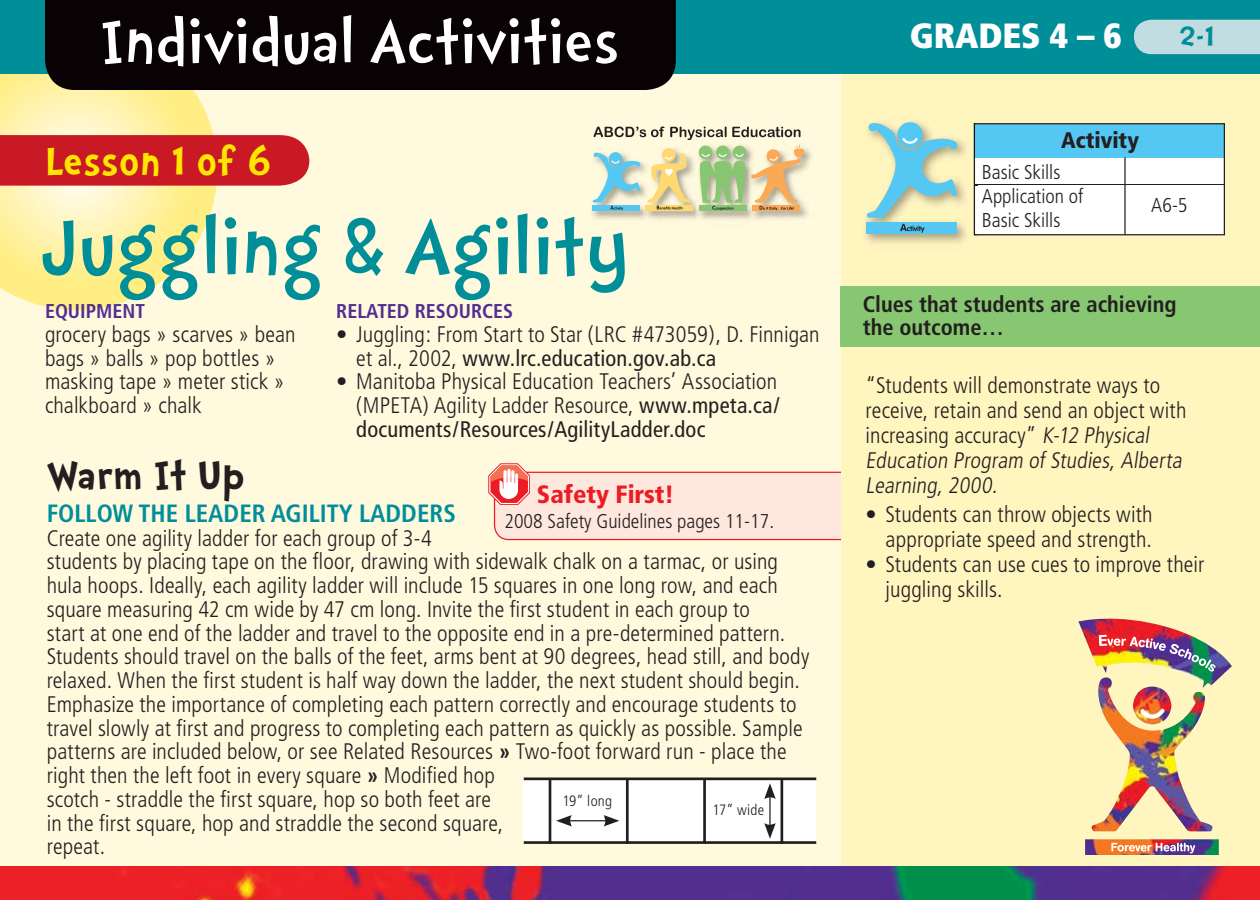
<style>
.page{position:relative;width:1260px;height:900px;background:#fff}
.page>*{position:absolute;margin:0;border:0;box-sizing:border-box;transform-origin:0 0}
.t1{font:300 95px "Dr Seuss";color:#008e99}
.t2{font:300 75px "Dr Seuss";color:#fff}
.t3{font:700 50px "Dr Seuss";color:#ffe600}
.t4{font:700 50px "Dr Seuss";color:#231f20}
.t5{font:900 condensed 35px "Frutiger";color:#fff}
.t6{font:700 35px "Dr Seuss";color:#008e99}
.t7{font:700 condensed 25px "Frutiger";color:#008e99}
.t8{font:900 condensed 25px "Frutiger";color:#ed1c24}
.t9{font:300 condensed 22.5px/23.8px "Frutiger";letter-spacing:.005em;color:#231f20}
.t10{font:700 condensed 22.5px/22.5px "Frutiger";color:#231f20}
.t11{font:900 condensed 22.5px "Frutiger";color:#231f20}
.t12{font:300 condensed 20px/24px "Frutiger";color:#231f20}
.t13{font:700 condensed 20px "Frutiger";color:#522e91}
.t14{font:300 condensed 15px "Frutiger";letter-spacing:.02em;color:#231f20}
.s1{font-weight:400}
.s2{font-weight:700}
</style>
<div class="page">
<div style="left:0;top:47px;width:1260px;height:853px;background:#fff9de"></div>
<svg style="left:0;top:73px;width:217px;height:237px"></svg>
<div style="left:495px;top:472px;width:370px;height:68px;background:#fee7dc;border-radius:14px"></div>
<div style="left:494px;top:472px;width:371px;height:68px;border:1px solid #ed1c24;border-radius:14px"></div>
<svg style="left:489px;top:464px;width:41px;height:41px"></svg>
<div style="left:841px;top:2px;width:419px;height:898px;background:#fff5bf"></div>
<div style="left:0;top:0;width:1260px;height:73px;background:#008e99"></div>
<img style="left:0;top:866px;width:1260px;height:34px">
<img style="left:592px;top:210px;width:51px;height:9px">
<div style="left:592px;top:205px;width:48px;height:6px;background:#55c7f3"></div>
<img style="left:643px;top:210px;width:54px;height:9px">
<div style="left:645px;top:205px;width:48px;height:6px;background:#ffd86f"></div>
<div style="left:699px;top:205px;width:47px;height:6px;background:#87c771"></div>
<img style="left:749px;top:148px;width:63px;height:73px">
<div style="left:752px;top:205px;width:48px;height:6px;background:#faa956"></div>
<svg style="left:592px;top:127px;width:212px;height:83px"></svg>
<div style="left:45px;top:0;width:631px;height:90px;background:#090204"></div>
<div style="left:0;top:135px;width:309px;height:51px;background:#c81924"></div>
<div style="left:1134px;top:20px;width:126px;height:34px;background:#c2dde1"></div>
<img style="left:1078px;top:619px;width:154px;height:236px">
<svg style="left:1140px;top:709px;width:24px;height:10px"></svg>
<img style="left:1099px;top:635px;width:117px;height:37px">
<svg style="left:1111px;top:843px;width:84px;height:10px"></svg>
<div style="left:840px;top:286px;width:420px;height:61px;background:#87c771"></div>
<img style="left:865px;top:123px;width:112px;height:120px">
<svg style="left:974px;top:123px;width:251px;height:112px"></svg>
<svg style="left:866px;top:122px;width:92px;height:96px"></svg>
<div style="left:866px;top:223px;width:91px;height:11px;background:#55c7f3"></div>
<svg style="left:900px;top:224px;width:24px;height:9px"></svg>
<div style="left:524px;top:778px;width:292px;height:65px;background:#fff"></div>
<hr style="left:524px;top:777px;width:292px;height:3px;background:#231f20">
<hr style="left:524px;top:841px;width:292px;height:3px;background:#231f20">
<hr style="left:549px;top:778px;width:2px;height:66px;background:#231f20">
<hr style="left:626px;top:778px;width:3px;height:66px;background:#231f20">
<hr style="left:703px;top:778px;width:3px;height:66px;background:#231f20">
<hr style="left:781px;top:778px;width:2px;height:66px;background:#231f20">
<hr style="left:568px;top:820px;width:40px;height:1px;background:#231f20">
<svg style="left:556px;top:815px;width:16px;height:12px"></svg>
<svg style="left:604px;top:815px;width:15px;height:12px"></svg>
<hr style="left:769px;top:795px;width:2px;height:32px;background:#231f20">
<svg style="left:764px;top:783px;width:12px;height:16px"></svg>
<svg style="left:764px;top:823px;width:12px;height:16px"></svg>
<h2 class="t2" style="left:100px;top:4px;width:521px">Individual Activities</h2>
<h3 class="t5" style="left:910px;top:15px;width:214px">GRADES 4 – 6</h3>
<h3 class="t6" style="left:1179px;top:19px;width:37px">2-1</h3>
<h3 class="t3" style="left:45px;top:136px;width:228px">Lesson 1 of 6</h3>
<h1 class="t1" style="left:41px;top:200px;width:589px">Juggling &amp; Agility</h1>
<p class="t13" style="left:45px;top:299px;width:101px">EQUIPMENT</p>
<p class="t9" style="left:45px;top:323px;width:252px">grocery bags » scarves » bean bags » balls » pop bottles » masking tape » meter stick » chalkboard » chalk</p>
<p class="t13" style="left:336px;top:299px;width:179px">RELATED RESOURCES</p>
<p class="t9" style="left:356px;top:323px;width:465px;text-indent:-20px">• Juggling: From Start to Star (LRC #473059), D. Finnigan et al., 2002, <span class="s1">www.lrc.education.gov.ab.ca</span></p>
<p class="t9" style="left:356px;top:370px;width:425px;text-align:justify;text-indent:-20px">• Manitoba Physical Education Teachers’ Association (MPETA) Agility Ladder Resource, <span class="s1">www.mpeta.ca/ documents/Resources/AgilityLadder.doc</span></p>
<h3 class="t4" style="left:47px;top:450px;width:200px">Warm It Up</h3>
<p class="t8" style="left:537px;top:479px;width:139px">Safety First!</p>
<p class="t12" style="left:504px;top:509px;width:271px">2008 Safety Guidelines pages 11-17.</p>
<p class="t7" style="left:47px;top:498px;width:411px">FOLLOW THE LEADER AGILITY LADDERS</p>
<p class="t9" style="left:47px;top:526px;width:764px">Create one agility ladder for each group of 3-4<br>students by placing tape on the floor, drawing with sidewalk chalk on a tarmac, or using hula hoops. Ideally, each agility ladder will include 15 squares in one long row, and each square measuring 42 cm wide by 47 cm long. Invite the first student in each group to<br>start at one end of the ladder and travel to the opposite end in a pre-determined pattern.<br>Students should travel on the balls of the feet, arms bent at 90 degrees, head still, and body relaxed. When the first student is half way down the ladder, the next student should begin.<br>Emphasize the importance of completing each pattern correctly and encourage students to travel slowly at first and progress to completing each pattern as quickly as possible. Sample patterns are included below, or see Related Resources <span class="s2">»</span> Two-foot forward run - place the right then the left foot in every square <span class="s2">»</span> Modified hop<br>scotch - straddle the first square, hop so both feet are<br>in the first square, hop and straddle the second square,<br>repeat.</p>
<p class="t14" style="left:562px;top:792px;width:51px">19” long</p>
<p class="t14" style="left:712px;top:801px;width:53px">17” wide</p>
<p class="t11" style="left:1061px;top:127px;width:79px">Activity</p>
<p class="t12" style="left:982px;top:161px;width:103px">Basic Skills<br>Application of<br>Basic Skills</p>
<p class="t12" style="left:1151px;top:194px;width:38px">A6-5</p>
<p class="t10" style="left:863px;top:293px;width:315px">Clues that students are achieving the outcome…</p>
<p class="t9" style="left:866px;top:373px;width:322px;line-height:25px">“Students will demonstrate ways to receive, retain and send an object with increasing accuracy” K-12 Physical Education Program of Studies, Alberta Learning, 2000.</p>
<p class="t9" style="left:866px;top:502px;width:289px;line-height:25px;text-align:right">• Students can throw objects with appropriate speed and strength.</p>
<p class="t9" style="left:886px;top:552px;width:320px;line-height:25px;text-indent:-20px">• Students can use cues to improve their juggling skills.</p>
</div>
